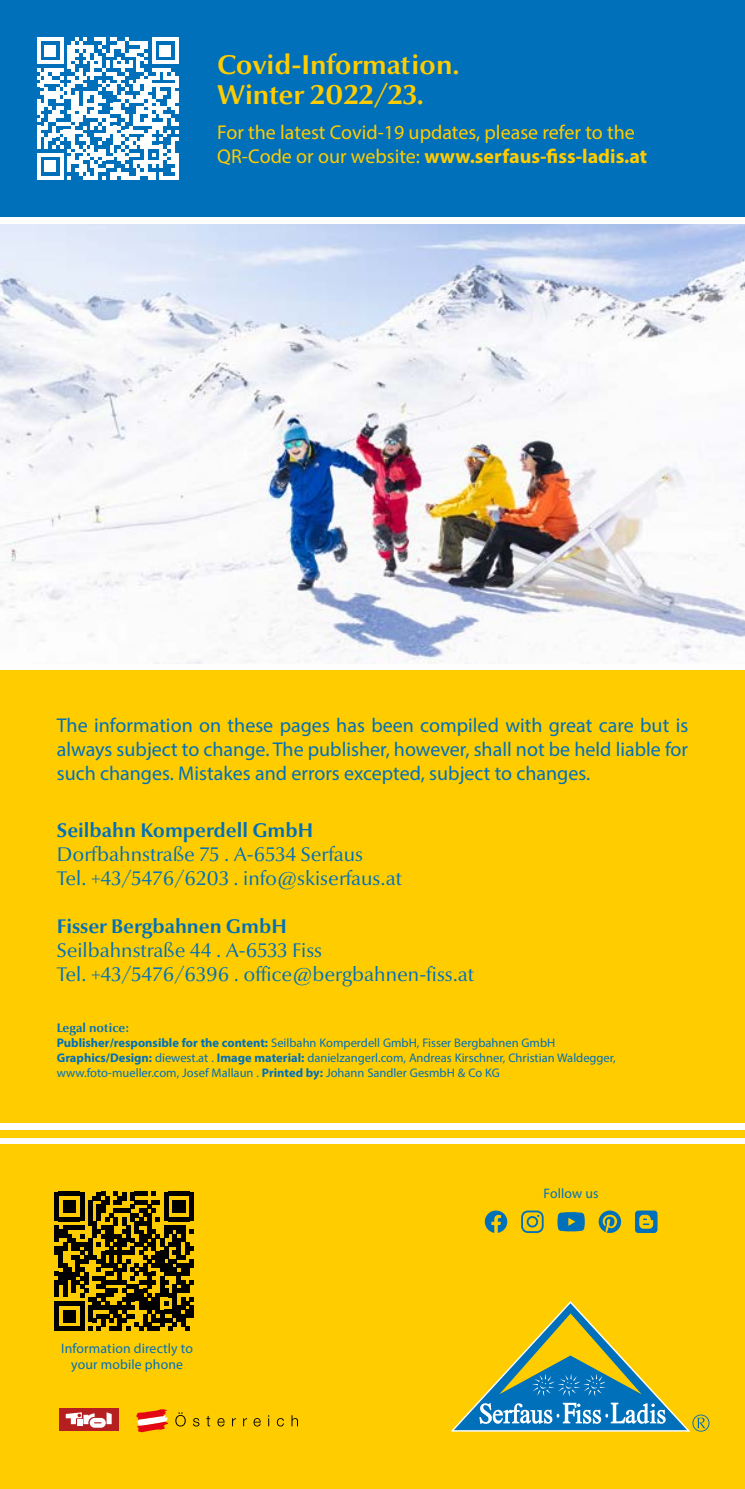
<style>
.page{position:relative;width:745px;height:1489px;background:#fff}
.page>*{position:absolute;margin:0;border:0;box-sizing:border-box;transform-origin:0 0}
.t1{font:700 27.5px/30px "Optima Nova LT Pro";color:#fc0}
.t2{font:20px/24px "Myriad Pro";color:#0070ba;text-align:justify}
.t3{font:20px/24px "Optima Nova LT Pro";color:#0070ba}
.t4{font:20px/24px "Myriad Pro";color:#fc0}
.t5{font:700 20px "Optima Nova LT Pro";color:#0070ba}
.t6{font:13.75px/16.5px "Myriad Pro";letter-spacing:.01em;color:#0070ba;text-align:center}
.t7{font:12.5px/15px "Myriad Pro";color:#0070ba}
.t8{font:700 12.5px "Optima Nova LT Pro";color:#0070ba}
.s1{font-weight:700}
</style>
<div class="page">
<img style="left:0;top:224px;width:744px;height:439px">
<div style="left:0;top:1144px;width:744px;height:344px;background:#fc0"></div>
<div style="left:0;top:670px;width:744px;height:453px;background:#fc0"></div>
<div style="left:59px;top:1407px;width:59px;height:23px;background:#b51f1f"></div>
<svg style="left:66px;top:1412px;width:46px;height:15px"></svg>
<div style="left:0;top:1130px;width:744px;height:7px;background:#fc0"></div>
<svg style="left:175px;top:1412px;width:11px;height:14px"></svg>
<svg style="left:193px;top:1418px;width:6px;height:8px"></svg>
<svg style="left:206px;top:1415px;width:4px;height:11px"></svg>
<svg style="left:217px;top:1418px;width:7px;height:8px"></svg>
<svg style="left:232px;top:1418px;width:4px;height:8px"></svg>
<svg style="left:243px;top:1418px;width:4px;height:8px"></svg>
<svg style="left:253px;top:1418px;width:7px;height:8px"></svg>
<svg style="left:277px;top:1418px;width:7px;height:8px"></svg>
<svg style="left:291px;top:1415px;width:7px;height:11px"></svg>
<svg style="left:136px;top:1409px;width:32px;height:22px"></svg>
<svg style="left:451px;top:1301px;width:258px;height:130px"></svg>
<svg style="left:55px;top:1191px;width:138px;height:139px"></svg>
<hr style="left:189px;top:1305px;width:4px;height:12px;background:#000">
<div style="left:0;top:0;width:744px;height:217px;background:#0070ba"></div>
<svg style="left:37px;top:37px;width:141px;height:142px"></svg>
<hr style="left:175px;top:153px;width:3px;height:26px;background:#fff">
<svg style="left:557px;top:1212px;width:27px;height:19px"></svg>
<svg style="left:521px;top:1210px;width:22px;height:22px"></svg>
<svg style="left:484px;top:1210px;width:23px;height:22px"></svg>
<svg style="left:598px;top:1210px;width:22px;height:22px"></svg>
<svg style="left:635px;top:1210px;width:22px;height:22px"></svg>
<h1 class="t1" style="left:217px;top:50px;width:244px">Covid-Information.<br>Winter 2022/23.</h1>
<h2 class="t4" style="left:217px;top:120px;width:431px">For the latest Covid-19 updates, please refer to the<br>QR-Code or our website: <span class="s1">www.serfaus-fiss-ladis.at</span></h2>
<h2 class="t2" style="left:57px;top:713px;width:632px">The information on these pages has been compiled with great care but is always subject to change. The publisher, however, shall not be held liable for such changes. Mistakes and errors excepted, subject to changes.</h2>
<h2 class="t5" style="left:57px;top:817px;width:258px">Seilbahn Komperdell GmbH</h2>
<h2 class="t3" style="left:57px;top:841px;width:346px">Dorfbahnstraße 75 . A-6534 Serfaus<br>Tel. +43/5476/6203 . info@skiserfaus.at</h2>
<h2 class="t5" style="left:57px;top:913px;width:231px">Fisser Bergbahnen GmbH</h2>
<h2 class="t3" style="left:57px;top:937px;width:418px">Seilbahnstraße 44 . A-6533 Fiss<br>Tel. +43/5476/6396 . office@bergbahnen-fiss.at</h2>
<p class="t8" style="left:57px;top:1019px;width:74px">Legal notice:</p>
<p class="t7" style="left:57px;top:1034px;width:560px"><span class="s1">Publisher/responsible for the content:</span> Seilbahn Komperdell GmbH, Fisser Bergbahnen GmbH<br><span class="s1">Graphics/Design:</span> diewest.at . <span class="s1">Image material:</span> danielzangerl.com, Andreas Kirschner, Christian Waldegger, www.foto-mueller.com, Josef Mallaun . <span class="s1">Printed by:</span> Johann Sandler GesmbH &amp; Co KG</p>
<p class="t6" style="left:61px;top:1339px;width:133px">Information directly to your mobile phone</p>
<p class="t6" style="left:543px;top:1185px;width:56px">Follow us</p>
</div>
